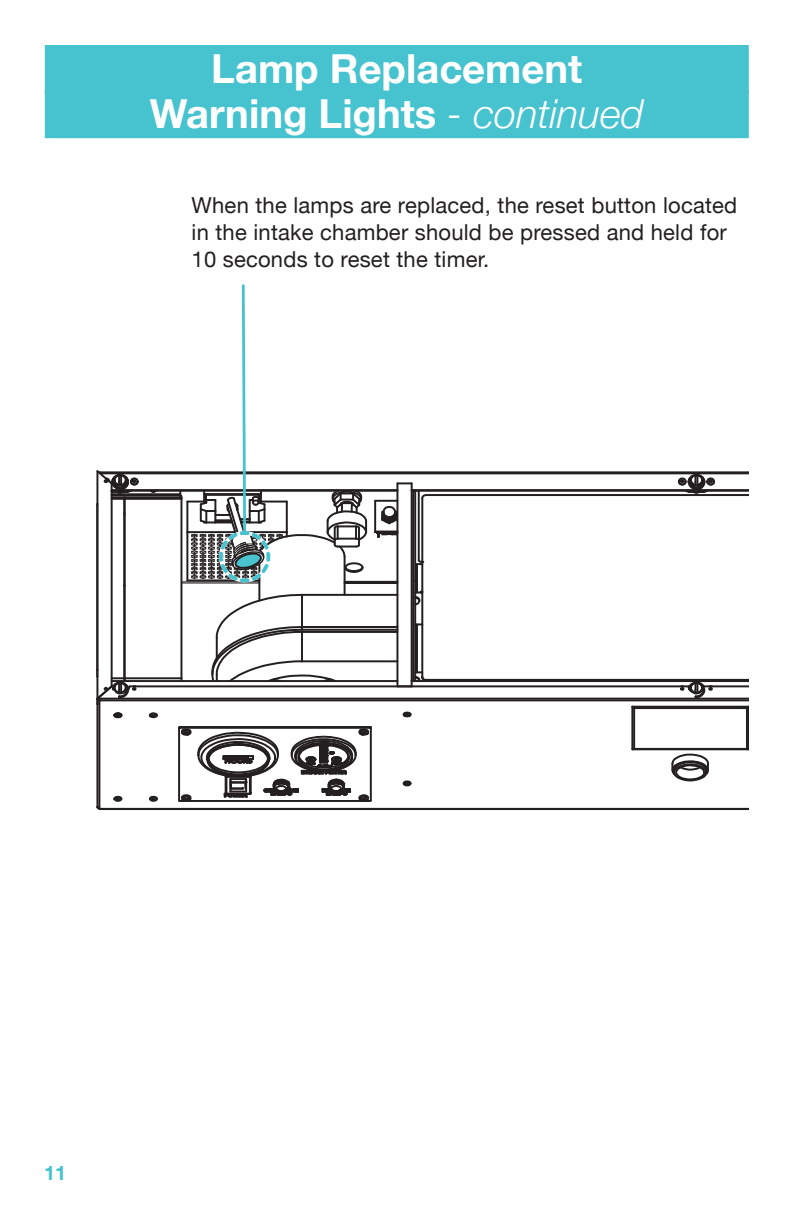
<style>
.page{position:relative;width:792px;height:1224px;background:#fff}
.page>*{position:absolute;margin:0;border:0;box-sizing:border-box;transform-origin:0 0}
.t1{font:700 40px/45.2px "Helvetica Neue";color:#fff;text-align:center}
.t2{font:22px/27px "Helvetica Neue";letter-spacing:.01em;color:#231f20}
.t3{font:700 20px "Helvetica Neue";color:#46c3cf}
.s1{font-weight:300;font-style:italic}
</style>
<div class="page">
<hr style="left:345px;top:582px;width:52px;height:2px;background:#231f20">
<hr style="left:345px;top:581px;width:52px;height:2px;background:#231f20">
<hr style="left:100px;top:472px;width:649px;height:2px;background:#231f20">
<hr style="left:112px;top:494px;width:68px;height:2px;background:#231f20">
<hr style="left:112px;top:493px;width:68px;height:2px;background:#231f20">
<hr style="left:418px;top:491px;width:2px;height:69px;background:#231f20">
<hr style="left:426px;top:679px;width:323px;height:2px;background:#231f20">
<hr style="left:426px;top:494px;width:323px;height:2px;background:#231f20">
<hr style="left:421px;top:498px;width:2px;height:179px;background:#231f20">
<svg style="left:417px;top:558px;width:7px;height:7px"></svg>
<hr style="left:416px;top:624px;width:2px;height:48px;background:#231f20">
<hr style="left:416px;top:564px;width:2px;height:28px;background:#231f20">
<hr style="left:414px;top:490px;width:335px;height:2px;background:#231f20">
<hr style="left:112px;top:490px;width:285px;height:2px;background:#231f20">
<hr style="left:112px;top:489px;width:285px;height:2px;background:#231f20">
<hr style="left:412px;top:489px;width:337px;height:2px;background:#231f20">
<hr style="left:96px;top:704px;width:2px;height:103px;background:#231f20">
<hr style="left:98px;top:701px;width:2px;height:108px;background:#231f20">
<svg style="left:96px;top:805px;width:6px;height:6px"></svg>
<hr style="left:412px;top:680px;width:337px;height:2px;background:#231f20">
<hr style="left:112px;top:680px;width:285px;height:2px;background:#231f20">
<hr style="left:100px;top:699px;width:649px;height:2px;background:#231f20">
<hr style="left:414px;top:492px;width:2px;height:189px;background:#231f20">
<hr style="left:412px;top:491px;width:2px;height:190px;background:#231f20">
<hr style="left:129px;top:685px;width:560px;height:2px;background:#231f20">
<hr style="left:97px;top:698px;width:652px;height:2px;background:#231f20">
<hr style="left:703px;top:685px;width:46px;height:2px;background:#231f20">
<hr style="left:96px;top:471px;width:2px;height:228px;background:#231f20">
<hr style="left:111px;top:483px;width:2px;height:203px;background:#231f20">
<hr style="left:396px;top:483px;width:2px;height:203px;background:#231f20">
<hr style="left:411px;top:483px;width:2px;height:203px;background:#231f20">
<hr style="left:302px;top:594px;width:95px;height:2px;background:#231f20">
<hr style="left:302px;top:626px;width:95px;height:2px;background:#231f20">
<hr style="left:302px;top:629px;width:95px;height:2px;background:#231f20">
<hr style="left:302px;top:631px;width:95px;height:2px;background:#231f20">
<hr style="left:302px;top:660px;width:95px;height:2px;background:#231f20">
<hr style="left:123px;top:499px;width:2px;height:179px;background:#231f20">
<hr style="left:124px;top:499px;width:2px;height:179px;background:#231f20">
<hr style="left:180px;top:499px;width:2px;height:179px;background:#231f20">
<hr style="left:125px;top:498px;width:56px;height:2px;background:#231f20">
<hr style="left:125px;top:677px;width:56px;height:2px;background:#231f20">
<hr style="left:746px;top:708px;width:2px;height:41px;background:#231f20">
<hr style="left:748px;top:707px;width:1px;height:42px;background:#231f20">
<hr style="left:632px;top:706px;width:117px;height:2px;background:#231f20">
<hr style="left:634px;top:707px;width:113px;height:2px;background:#231f20">
<hr style="left:631px;top:707px;width:2px;height:42px;background:#231f20">
<svg style="left:631px;top:746px;width:6px;height:5px"></svg>
<hr style="left:633px;top:708px;width:2px;height:41px;background:#231f20">
<svg style="left:113px;top:712px;width:10px;height:7px"></svg>
<hr style="left:100px;top:808px;width:649px;height:2px;background:#231f20">
<hr style="left:100px;top:471px;width:649px;height:2px;background:#231f20">
<svg style="left:678px;top:682px;width:36px;height:16px"></svg>
<svg style="left:96px;top:668px;width:42px;height:37px"></svg>
<svg style="left:148px;top:712px;width:10px;height:7px"></svg>
<svg style="left:113px;top:795px;width:10px;height:7px"></svg>
<svg style="left:149px;top:795px;width:9px;height:7px"></svg>
<svg style="left:402px;top:711px;width:10px;height:7px"></svg>
<svg style="left:402px;top:780px;width:10px;height:7px"></svg>
<svg style="left:149px;top:489px;width:10px;height:5px"></svg>
<svg style="left:677px;top:474px;width:39px;height:21px"></svg>
<svg style="left:414px;top:579px;width:10px;height:28px"></svg>
<svg style="left:398px;top:671px;width:30px;height:15px"></svg>
<svg style="left:178px;top:726px;width:194px;height:76px"></svg>
<hr style="left:258px;top:564px;width:2px;height:37px;background:#231f20">
<hr style="left:344px;top:556px;width:2px;height:39px;background:#231f20">
<svg style="left:210px;top:593px;width:128px;height:90px"></svg>
<svg style="left:96px;top:470px;width:44px;height:46px"></svg>
<hr style="left:125px;top:496px;width:56px;height:2px;background:#231f20">
<svg style="left:374px;top:482px;width:54px;height:56px"></svg>
<svg style="left:671px;top:753px;width:38px;height:29px"></svg>
<hr style="left:633px;top:748px;width:115px;height:2px;background:#231f20">
<svg style="left:179px;top:284px;width:189px;height:300px"></svg>
<div style="left:45px;top:45px;width:704px;height:48px;background:#46c3cf"></div>
<div style="left:45px;top:90px;width:704px;height:48px;background:#46c3cf"></div>
<h1 class="t1" style="left:150px;top:47px;width:496px">Lamp Replacement<br>Warning Lights <span class="s1">- continued</span></h1>
<p class="t2" style="left:192px;top:193px;width:547px">When the lamps are replaced, the reset button located in the intake chamber should be pressed and held for<br>10 seconds to reset the timer.</p>
<p class="t3" style="left:44px;top:1157px;width:24px">11</p>
</div>
